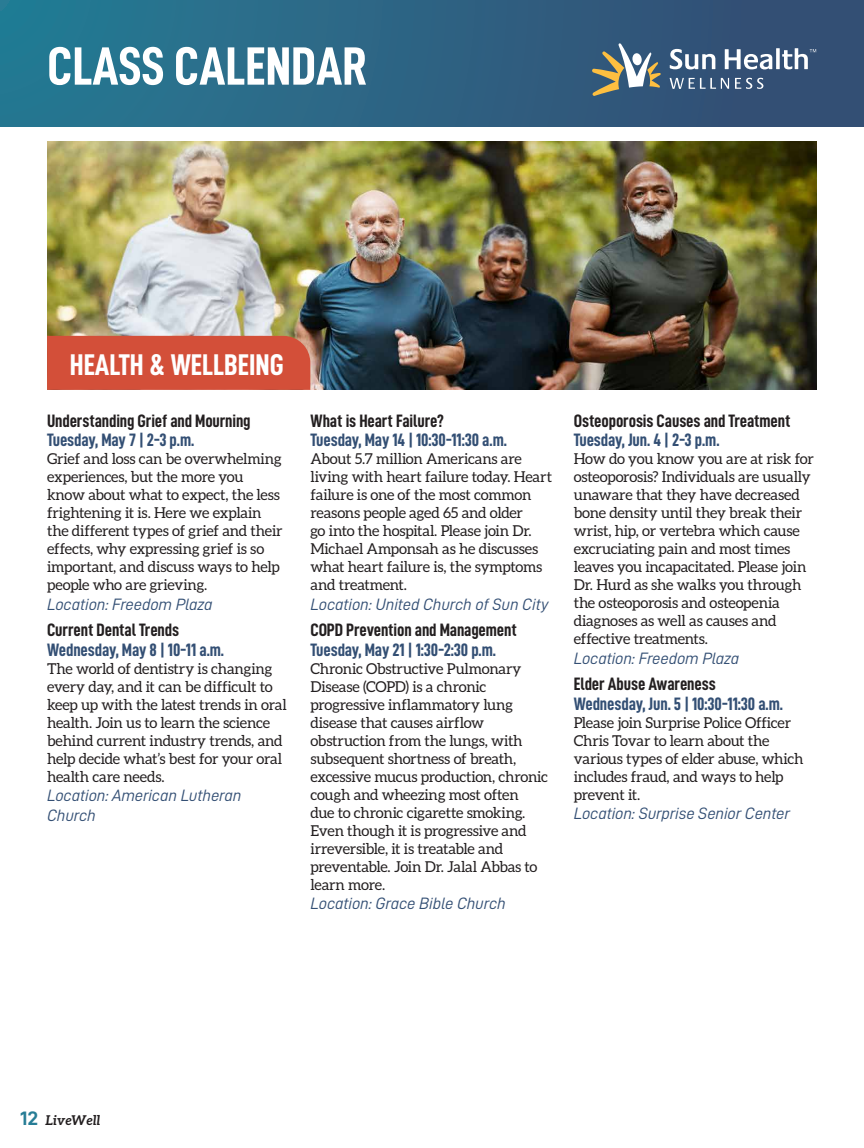
<style>
.page{position:relative;width:864px;height:1148px;background:#fff}
.page>*{position:absolute;margin:0;border:0;box-sizing:border-box;transform-origin:0 0}
.t1{font:54px "D DIN Condensed Bold";color:#fff}
.Class_Category{font:30px "D DIN Condensed Bold";color:#fff}
.Class_Description{font:18px/19.5px "D DIN Condensed Bold";letter-spacing:-.01em;color:#231f20}
.Class_Description-2{font:18px/19.5px "D DIN Condensed Bold";letter-spacing:-.01em;color:#334f74}
.Class_Description-3{font:16.5px/19.5px "D DIN Italic";letter-spacing:-.01em;color:#334f74}
.Class_Description-4{font:15px/18px "Aleo";letter-spacing:-.015em;color:#231f20}
.t2{font:italic 700 13.5px "Aleo";letter-spacing:.01em;color:#231f20}
.s1{color:#334f74}
.s2{color:#231f20}
.s3{font-family:"D DIN Exp Bold";font-weight:400;font-style:normal;font-size:19.5px;color:#277d96}
</style>
<div class="page">
<div style="left:0;top:0;width:864px;height:126px;background:linear-gradient(to right,#257b94,#354a71)"></div>
<svg style="left:670px;top:78px;width:59px;height:11px"></svg>
<svg style="left:735px;top:78px;width:28px;height:11px"></svg>
<svg style="left:592px;top:43px;width:69px;height:53px;background:#748284"></svg>
<svg style="left:670px;top:49px;width:45px;height:20px"></svg>
<svg style="left:725px;top:49px;width:47px;height:20px"></svg>
<svg style="left:776px;top:48px;width:4px;height:21px"></svg>
<svg style="left:782px;top:48px;width:34px;height:21px"></svg>
<img style="left:47px;top:142px;width:769px;height:248px">
<div style="left:47px;top:336px;width:263px;height:54px;background:#d34f39"></div>
<p class="t1" style="left:47px;top:36px;width:321px">CLASS CALENDAR</p>
<p class="Class_Category" style="left:70px;top:348px;width:215px">HEALTH &amp; WELLBEING</p>
<p class="Class_Description" style="left:47px;top:410px;width:205px">Understanding Grief and Mourning<br><span class="s1">Tuesday, May 7 | 2-3 p.m.</span></p>
<p class="Class_Description-4" style="left:47px;top:450px;width:237px">Grief and loss can be overwhelming experiences, but the more you know about what to expect, the less frightening it is. Here we explain the different types of grief and their effects, why expressing grief is so important, and discuss ways to help people who are grieving.</p>
<p class="Class_Description-3" style="left:47px;top:594px;width:167px">Location: Freedom Plaza</p>
<p class="Class_Description-2" style="left:47px;top:620px;width:179px"><span class="s2">Current Dental Trends<br></span>Wednesday, May 8 | 10-11 a.m.</p>
<p class="Class_Description-4" style="left:47px;top:659px;width:241px">The world of dentistry is changing every day, and it can be difficult to keep up with the latest trends in oral health. Join us to learn the science behind current industry trends, and help decide what’s best for your oral health care needs.</p>
<p class="Class_Description-3" style="left:47px;top:785px;width:196px">Location: American Lutheran<br>Church</p>
<p class="Class_Description-2" style="left:310px;top:410px;width:198px"><span class="s2">What is Heart Failure?<br></span>Tuesday, May 14 | 10:30-11:30 a.m.</p>
<p class="Class_Description-4" style="left:310px;top:450px;width:243px">About 5.7 million Americans are living with heart failure today. Heart failure is one of the most common reasons people aged 65 and older<br>go into the hospital. Please join Dr.<br>Michael Amponsah as he discusses what heart failure is, the symptoms and treatment.</p>
<p class="Class_Description-3" style="left:310px;top:594px;width:239px">Location: United Church of Sun City</p>
<p class="Class_Description" style="left:310px;top:620px;width:208px">COPD Prevention and Management<br><span class="s1">Tuesday, May 21 | 1:30-2:30 p.m.</span></p>
<p class="Class_Description-4" style="left:310px;top:659px;width:239px">Chronic Obstructive Pulmonary<br>Disease (COPD) is a chronic progressive inflammatory lung disease that causes airflow obstruction from the lungs, with subsequent shortness of breath, excessive mucus production, chronic cough and wheezing most often<br>due to chronic cigarette smoking.<br>Even though it is progressive and irreversible, it is treatable and preventable. Join Dr. Jalal Abbas to learn more.</p>
<p class="Class_Description-3" style="left:310px;top:893px;width:197px">Location: Grace Bible Church</p>
<p class="Class_Description" style="left:574px;top:410px;width:218px">Osteoporosis Causes and Treatment<br><span class="s1">Tuesday, Jun. 4 | 2-3 p.m.</span></p>
<p class="Class_Description-4" style="left:574px;top:450px;width:242px">How do you know you are at risk for osteoporosis? Individuals are usually unaware that they have decreased bone density until they break their wrist, hip, or vertebra which cause excruciating pain and most times leaves you incapacitated. Please join Dr. Hurd as she walks you through the osteoporosis and osteopenia diagnoses as well as causes and effective treatments.</p>
<p class="Class_Description-3" style="left:574px;top:648px;width:167px">Location: Freedom Plaza</p>
<p class="Class_Description-2" style="left:574px;top:674px;width:211px"><span class="s2">Elder Abuse Awareness<br></span>Wednesday, Jun. 5 | 10:30-11:30 a.m.</p>
<p class="Class_Description-4" style="left:574px;top:713px;width:231px">Please join Surprise Police Officer<br>Chris Tovar to learn about the various types of elder abuse, which includes fraud, and ways to help prevent it.</p>
<p class="Class_Description-3" style="left:574px;top:803px;width:218px">Location: Surprise Senior Center</p>
<p class="t2" style="left:20px;top:1112px;width:82px"><span class="s3">12</span> LiveWell</p>
</div>
